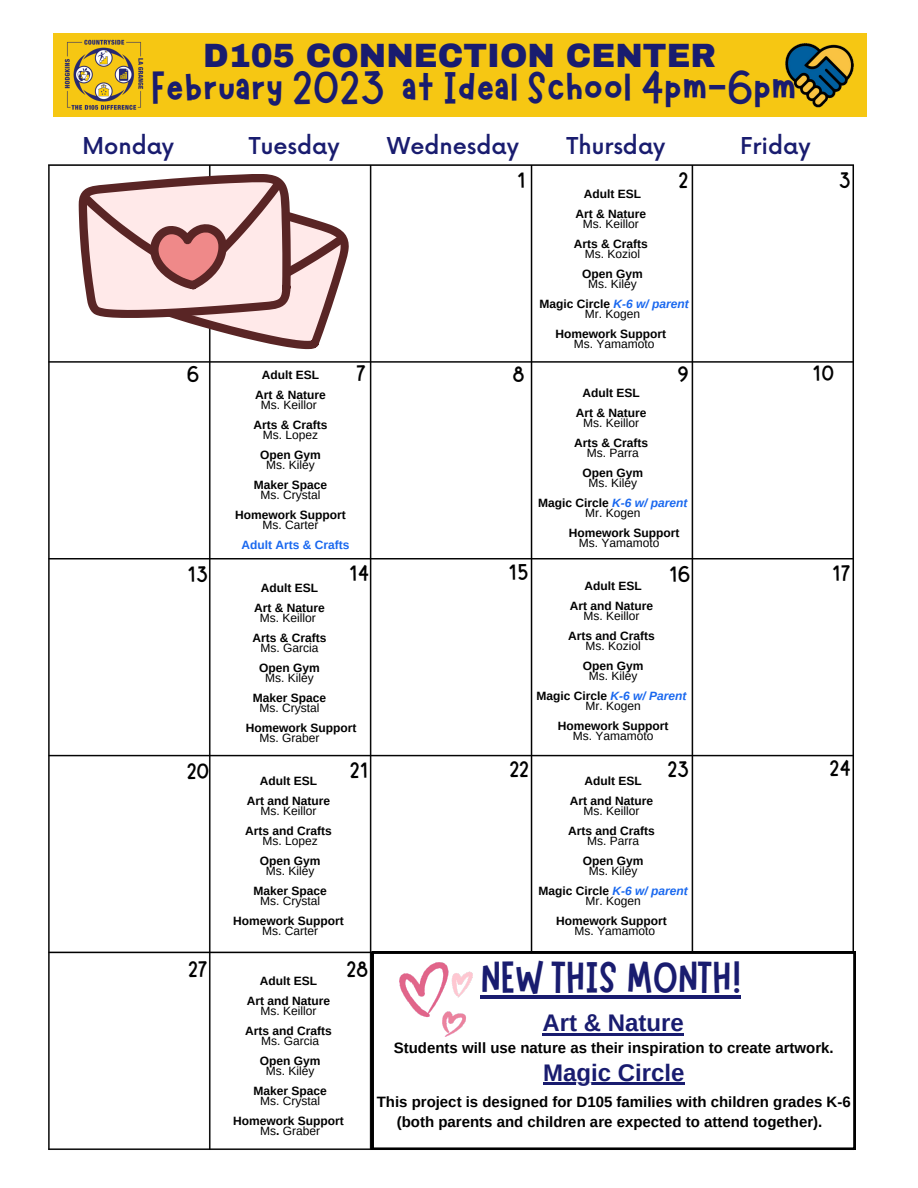
<style>
.page{position:relative;width:918px;height:1188px;background:#fff}
.page>*{position:absolute;margin:0;border:0;box-sizing:border-box;transform-origin:0 0}
.t1{font:46.5px "Marykate";color:#191c6f}
.t2{font:45px "Marykate";color:#191c6f}
.t3{font:900 33px "Archivo";color:#191c6f}
.t4{font:700 24px "Arimo";color:#191c6f}
.t5{font:500 22.65px "Now";color:#191c6f}
.t6{font:22.2px "Marykate";color:#000}
.t7{font:700 15px/20.2px "Arimo";color:#000;text-align:center}
.t8{font:700 12px/20px "Arimo";color:#000;text-align:center}
.t9{font:12px "Arimo";color:#000}
.t10{font:700 12px "Arimo";color:#1968ef}
.s1{font-weight:400}
.s2{font-style:italic;color:#1968ef}
</style>
<div class="page">
<img style="left:49px;top:164px;width:806px;height:986px">
<div style="left:53px;top:34px;width:813px;height:83px;background:#f6c713"></div>
<img style="left:64px;top:39px;width:79px;height:71px">
<img style="left:785px;top:43px;width:69px;height:65px">
<svg style="left:79px;top:174px;width:270px;height:181px"></svg>
<svg style="left:372px;top:952px;width:483px;height:198px"></svg>
<img style="left:400px;top:962px;width:73px;height:74px">
<hr style="left:543px;top:1033px;width:141px;height:2px;background:#191c6f">
<hr style="left:481px;top:995px;width:260px;height:3px;background:#191c6f">
<hr style="left:543px;top:1083px;width:142px;height:2px;background:#191c6f">
<h3 class="t3" style="left:203px;top:38px;width:514px">D105 CONNECTION CENTER</h3>
<h1 class="t1" style="left:151px;top:58px;width:647px">February 2023 at Ideal School 4pm-6pm</h1>
<h3 class="t5" style="left:82px;top:134px;width:93px">Monday</h3>
<h3 class="t5" style="left:249px;top:134px;width:92px">Tuesday</h3>
<h3 class="t5" style="left:387px;top:134px;width:133px">Wednesday</h3>
<h3 class="t5" style="left:567px;top:134px;width:100px">Thursday</h3>
<h3 class="t5" style="left:740px;top:134px;width:72px">Friday</h3>
<h3 class="t6" style="left:517px;top:166px;width:10px">1</h3>
<h3 class="t6" style="left:679px;top:166px;width:11px">2</h3>
<p class="t8" style="left:576px;top:184px;width:72px">Adult ESL<br>Art &amp; Nature</p>
<p class="t9" style="left:583px;top:217px;width:57px">Ms. Keillor</p>
<p class="t8" style="left:574px;top:234px;width:75px">Arts &amp; Crafts</p>
<p class="t9" style="left:585px;top:247px;width:57px">Ms. Koziol</p>
<p class="t8" style="left:582px;top:264px;width:62px">Open Gym</p>
<p class="t8" style="left:540px;top:274px;width:151px"><span class="s1">Ms. Kiley<br></span>Magic Circle <span class="s2">K-6 w/ parent</span></p>
<p class="t9" style="left:585px;top:307px;width:57px">Mr. Kogen</p>
<p class="t8" style="left:556px;top:324px;width:112px">Homework Support</p>
<p class="t9" style="left:574px;top:337px;width:82px">Ms. Yamamoto</p>
<h3 class="t6" style="left:839px;top:166px;width:13px">3</h3>
<h3 class="t6" style="left:187px;top:360px;width:14px">6</h3>
<h3 class="t6" style="left:187px;top:560px;width:22px">13</h3>
<p class="t8" style="left:255px;top:365px;width:72px">Adult ESL<br>Art &amp; Nature</p>
<p class="t9" style="left:261px;top:398px;width:57px">Ms. Keillor</p>
<p class="t8" style="left:254px;top:415px;width:75px">Arts &amp; Crafts</p>
<p class="t9" style="left:263px;top:428px;width:57px">Ms. Lopez</p>
<p class="t8" style="left:260px;top:445px;width:62px">Open Gym</p>
<p class="t9" style="left:266px;top:458px;width:50px">Ms. Kiley</p>
<p class="t8" style="left:254px;top:475px;width:75px">Maker Space</p>
<p class="t9" style="left:261px;top:488px;width:61px">Ms. Crystal</p>
<p class="t8" style="left:235px;top:505px;width:112px">Homework Support</p>
<p class="t9" style="left:263px;top:518px;width:57px">Ms. Carter</p>
<p class="t10" style="left:242px;top:538px;width:109px">Adult Arts &amp; Crafts</p>
<h3 class="t6" style="left:356px;top:359px;width:12px">7</h3>
<h3 class="t6" style="left:349px;top:559px;width:22px">14</h3>
<p class="t8" style="left:254px;top:578px;width:72px">Adult ESL<br>Art &amp; Nature</p>
<p class="t9" style="left:260px;top:611px;width:57px">Ms. Keillor</p>
<p class="t8" style="left:253px;top:628px;width:75px">Arts &amp; Crafts</p>
<p class="t9" style="left:261px;top:641px;width:59px">Ms. Garcia</p>
<p class="t8" style="left:259px;top:658px;width:62px">Open Gym</p>
<p class="t9" style="left:265px;top:671px;width:50px">Ms. Kiley</p>
<p class="t8" style="left:253px;top:688px;width:75px">Maker Space</p>
<p class="t9" style="left:260px;top:701px;width:61px">Ms. Crystal</p>
<p class="t8" style="left:246px;top:718px;width:112px">Homework Support</p>
<p class="t9" style="left:260px;top:731px;width:61px">Ms. Graber</p>
<h3 class="t6" style="left:512px;top:360px;width:14px">8</h3>
<h3 class="t6" style="left:509px;top:557px;width:21px">15</h3>
<h3 class="t6" style="left:678px;top:360px;width:13px">9</h3>
<p class="t8" style="left:576px;top:383px;width:72px">Adult ESL<br>Art &amp; Nature</p>
<p class="t9" style="left:583px;top:416px;width:57px">Ms. Keillor</p>
<p class="t8" style="left:574px;top:433px;width:75px">Arts &amp; Crafts</p>
<p class="t9" style="left:587px;top:446px;width:53px">Ms. Parra</p>
<p class="t8" style="left:583px;top:463px;width:62px">Open Gym</p>
<p class="t8" style="left:538px;top:473px;width:151px"><span class="s1">Ms. Kiley<br></span>Magic Circle <span class="s2">K-6 w/ parent</span></p>
<p class="t9" style="left:585px;top:506px;width:57px">Mr. Kogen</p>
<p class="t8" style="left:569px;top:523px;width:112px">Homework Support</p>
<p class="t9" style="left:579px;top:536px;width:82px">Ms. Yamamoto</p>
<p class="t8" style="left:570px;top:576px;width:85px">Adult ESL<br>Art and Nature</p>
<p class="t9" style="left:583px;top:609px;width:57px">Ms. Keillor</p>
<p class="t8" style="left:568px;top:626px;width:88px">Arts and Crafts</p>
<p class="t9" style="left:585px;top:639px;width:57px">Ms. Koziol</p>
<p class="t8" style="left:583px;top:656px;width:62px">Open Gym</p>
<p class="t8" style="left:536px;top:666px;width:151px"><span class="s1">Ms. Kiley<br></span>Magic Circle <span class="s2">K-6 w/ Parent</span></p>
<p class="t9" style="left:585px;top:699px;width:57px">Mr. Kogen</p>
<p class="t8" style="left:558px;top:716px;width:112px">Homework Support</p>
<p class="t9" style="left:573px;top:729px;width:82px">Ms. Yamamoto</p>
<h3 class="t6" style="left:669px;top:560px;width:23px">16</h3>
<h3 class="t6" style="left:813px;top:359px;width:23px">10</h3>
<h3 class="t6" style="left:832px;top:559px;width:20px">17</h3>
<h3 class="t6" style="left:187px;top:756px;width:24px">20</h3>
<h3 class="t6" style="left:350px;top:756px;width:20px">21</h3>
<p class="t8" style="left:247px;top:771px;width:85px">Adult ESL<br>Art and Nature</p>
<p class="t9" style="left:261px;top:804px;width:57px">Ms. Keillor</p>
<p class="t8" style="left:245px;top:821px;width:88px">Arts and Crafts</p>
<p class="t9" style="left:263px;top:834px;width:57px">Ms. Lopez</p>
<p class="t8" style="left:260px;top:851px;width:62px">Open Gym</p>
<p class="t9" style="left:266px;top:864px;width:50px">Ms. Kiley</p>
<p class="t8" style="left:254px;top:881px;width:75px">Maker Space</p>
<p class="t9" style="left:260px;top:894px;width:61px">Ms. Crystal</p>
<p class="t8" style="left:233px;top:911px;width:112px">Homework Support</p>
<p class="t9" style="left:262px;top:924px;width:57px">Ms. Carter</p>
<h3 class="t6" style="left:509px;top:755px;width:21px">22</h3>
<h3 class="t6" style="left:667px;top:755px;width:23px">23</h3>
<p class="t8" style="left:570px;top:771px;width:85px">Adult ESL<br>Art and Nature</p>
<p class="t9" style="left:583px;top:804px;width:57px">Ms. Keillor</p>
<p class="t8" style="left:568px;top:821px;width:88px">Arts and Crafts</p>
<p class="t9" style="left:587px;top:834px;width:53px">Ms. Parra</p>
<p class="t8" style="left:583px;top:851px;width:62px">Open Gym</p>
<p class="t8" style="left:538px;top:861px;width:151px"><span class="s1">Ms. Kiley<br></span>Magic Circle <span class="s2">K-6 w/ parent</span></p>
<p class="t9" style="left:585px;top:894px;width:57px">Mr. Kogen</p>
<p class="t8" style="left:556px;top:911px;width:112px">Homework Support</p>
<p class="t9" style="left:574px;top:924px;width:82px">Ms. Yamamoto</p>
<h3 class="t6" style="left:830px;top:753px;width:23px">24</h3>
<h3 class="t6" style="left:188px;top:955px;width:21px">27</h3>
<h3 class="t6" style="left:346px;top:955px;width:24px">28</h3>
<p class="t8" style="left:247px;top:971px;width:85px">Adult ESL<br>Art and Nature</p>
<p class="t9" style="left:261px;top:1004px;width:57px">Ms. Keillor</p>
<p class="t8" style="left:245px;top:1021px;width:88px">Arts and Crafts</p>
<p class="t9" style="left:261px;top:1034px;width:59px">Ms. Garcia</p>
<p class="t8" style="left:260px;top:1051px;width:62px">Open Gym</p>
<p class="t9" style="left:266px;top:1064px;width:50px">Ms. Kiley</p>
<p class="t8" style="left:254px;top:1081px;width:75px">Maker Space</p>
<p class="t9" style="left:260px;top:1094px;width:61px">Ms. Crystal</p>
<p class="t8" style="left:233px;top:1116px;width:112px;line-height:10.1px">Homework Support<br><span class="s1">Ms</span>. <span class="s1">Graber</span></p>
<h2 class="t2" style="left:481px;top:948px;width:262px">NEW THIS MONTH!</h2>
<h3 class="t4" style="left:543px;top:1009px;width:143px">Art &amp; Nature</h3>
<p class="t7" style="left:394px;top:1038px;width:441px">Students will use nature as their inspiration to create artwork.</p>
<h3 class="t4" style="left:543px;top:1059px;width:143px">Magic Circle</h3>
<p class="t7" style="left:377px;top:1091px;width:476px">This project is designed for D105 families with children grades K-6 (both parents and children are expected to attend together).</p>
</div>
